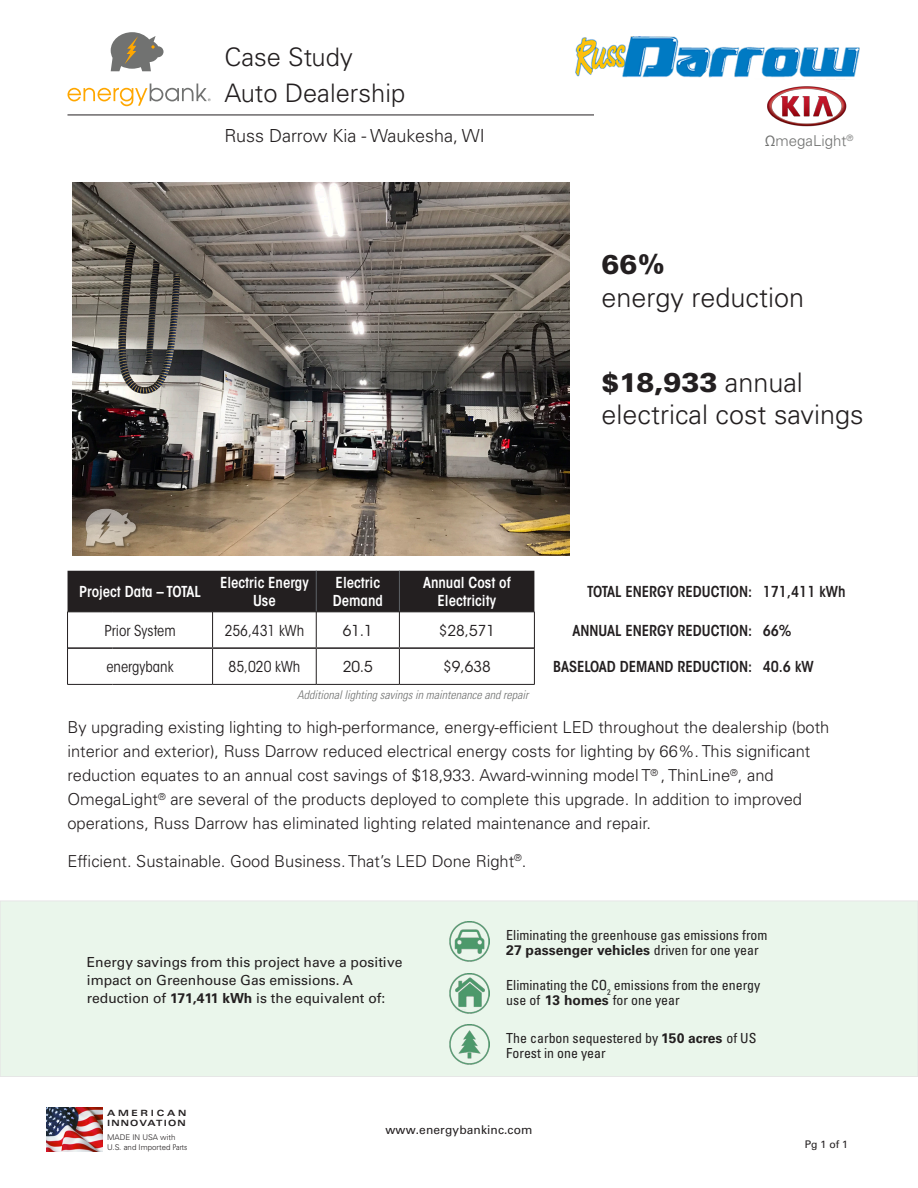
<style>
.page{position:relative;width:918px;height:1188px;background:#fff}
.page>*{position:absolute;margin:0;border:0;box-sizing:border-box;transform-origin:0 0}
.t1{font:300 27px/32.4px "Univers LT Std";color:#231f20}
.t2{font:900 27px "Univers LT Std";color:#231f20}
.t3{font:300 25.5px/36px "Univers LT Std";color:#231f20}
.t4{font:300 18px "Univers LT Std";color:#231f20}
.t5{font:300 16.5px/24px "Univers LT Std";color:#231f20}
.t6{font:600 condensed 15px "ITC Avant Garde Std";color:#231f20}
.t7{font:600 condensed 15px/18px "ITC Avant Garde Std";color:#fff;text-align:center}
.t8{font:condensed 15px "ITC Avant Garde Std";color:#231f20}
.t9{font:15px "ITC Avant Garde Std";color:#231f20}
.t10{font:300 15px "Univers LT Std";color:#717271}
.t11{font:condensed 13.95px/15.3px "Univers LT Std";color:#231f20}
.t12{font:13.95px/18px "Univers LT Std";color:#231f20}
.t13{font:italic 300 condensed 12px "Univers LT Std";color:#717271}
.t14{font:12px "Univers LT Std";letter-spacing:.01em;color:#231f20}
.t15{font:10.5px "Univers LT Std";color:#231f20}
.t16{font:700 expanded 8.55px "Univers LT Std";letter-spacing:.14em;color:#231f20}
.t17{font:700 expanded 8.55px "Univers LT Std";letter-spacing:.32em;color:#231f20}
.t18{font:300 7.8px/10.1px "Univers LT Std";color:#231f20}
.s1{font-weight:400}
.s2{font-weight:900}
.s3{font-weight:700}
.s4{font-weight:700;font-stretch:normal}
.s5{font-stretch:condensed}
</style>
<div class="page">
<hr style="left:68px;top:115px;width:526px;height:1px;background:#231f20">
<svg style="left:111px;top:32px;width:53px;height:39px"></svg>
<svg style="left:68px;top:84px;width:143px;height:22px"></svg>
<img style="left:72px;top:183px;width:497px;height:373px">
<div style="left:68px;top:571px;width:466px;height:41px;background:#231f20"></div>
<hr style="left:316px;top:571px;width:1px;height:41px;background:#5e6367">
<hr style="left:399px;top:571px;width:1px;height:41px;background:#5e6367">
<hr style="left:67px;top:612px;width:45px;height:1px;background:#231f20">
<hr style="left:67px;top:612px;width:1px;height:36px;background:#231f20">
<hr style="left:112px;top:612px;width:101px;height:1px;background:#231f20">
<hr style="left:67px;top:648px;width:1px;height:36px;background:#231f20">
<hr style="left:213px;top:612px;width:103px;height:1px;background:#231f20">
<hr style="left:212px;top:612px;width:1px;height:35px;background:#231f20">
<hr style="left:316px;top:612px;width:83px;height:1px;background:#231f20">
<hr style="left:316px;top:612px;width:1px;height:35px;background:#231f20">
<hr style="left:399px;top:612px;width:136px;height:1px;background:#231f20">
<hr style="left:399px;top:612px;width:1px;height:35px;background:#231f20">
<hr style="left:212px;top:649px;width:1px;height:35px;background:#231f20">
<hr style="left:316px;top:649px;width:1px;height:35px;background:#231f20">
<hr style="left:399px;top:649px;width:1px;height:35px;background:#231f20">
<hr style="left:67px;top:684px;width:45px;height:1px;background:#231f20">
<hr style="left:112px;top:684px;width:101px;height:1px;background:#231f20">
<hr style="left:213px;top:684px;width:103px;height:1px;background:#231f20">
<hr style="left:316px;top:684px;width:83px;height:1px;background:#231f20">
<hr style="left:399px;top:684px;width:136px;height:1px;background:#231f20">
<hr style="left:534px;top:612px;width:1px;height:36px;background:#231f20">
<hr style="left:534px;top:648px;width:1px;height:36px;background:#231f20">
<hr style="left:68px;top:647px;width:44px;height:2px;background:#231f20">
<hr style="left:112px;top:647px;width:101px;height:2px;background:#231f20">
<hr style="left:213px;top:647px;width:103px;height:2px;background:#231f20">
<hr style="left:316px;top:647px;width:83px;height:2px;background:#231f20">
<hr style="left:399px;top:647px;width:135px;height:2px;background:#231f20">
<div style="left:0;top:901px;width:918px;height:176px;background:#eaf6eb"></div>
<img style="left:449px;top:973px;width:40px;height:40px">
<img style="left:449px;top:1025px;width:40px;height:40px">
<img style="left:449px;top:922px;width:40px;height:40px">
<img style="left:85px;top:508px;width:54px;height:42px">
<img style="left:575px;top:36px;width:285px;height:44px">
<img style="left:767px;top:86px;width:80px;height:41px">
<img style="left:46px;top:1107px;width:57px;height:45px">
<p class="t3" style="left:224px;top:39px;width:182px">Case Study<br>Auto Dealership</p>
<p class="t4" style="left:224px;top:124px;width:262px">Russ Darrow Kia - Waukesha, WI</p>
<p class="t10" style="left:765px;top:132px;width:90px"><span class="s1">Ω</span>megaLight<sup>®</sup></p>
<p class="t2" style="left:602px;top:248px;width:65px">66%</p>
<p class="t1" style="left:602px;top:281px;width:204px">energy reduction</p>
<p class="t1" style="left:602px;top:366px;width:263px"><span class="s2">$18,933</span> annual electrical cost savings</p>
<p class="t7" style="left:79px;top:582px;width:123px">Project Data – TOTAL</p>
<p class="t7" style="left:220px;top:573px;width:90px">Electric Energy<br>Use</p>
<p class="t7" style="left:336px;top:573px;width:46px">Electric</p>
<p class="t7" style="left:333px;top:591px;width:52px">Demand</p>
<p class="t7" style="left:423px;top:573px;width:89px">Annual Cost of<br>Electricity</p>
<p class="t6" style="left:587px;top:582px;width:167px">TOTAL ENERGY REDUCTION:</p>
<p class="t6" style="left:763px;top:582px;width:84px">171,411 kWh</p>
<p class="t8" style="left:104px;top:621px;width:73px">Prior System</p>
<p class="t8" style="left:225px;top:621px;width:81px">256,431 kWh</p>
<p class="t9" style="left:343px;top:621px;width:32px">61.1</p>
<p class="t9" style="left:439px;top:621px;width:58px">$28,571</p>
<p class="t6" style="left:572px;top:621px;width:181px">ANNUAL ENERGY REDUCTION:</p>
<p class="t6" style="left:763px;top:621px;width:30px">66%</p>
<p class="t8" style="left:106px;top:657px;width:69px">energybank</p>
<p class="t8" style="left:229px;top:657px;width:73px">85,020 kWh</p>
<p class="t9" style="left:343px;top:657px;width:32px">20.5</p>
<p class="t9" style="left:443px;top:657px;width:49px">$9,638</p>
<p class="t6" style="left:553px;top:657px;width:200px">BASELOAD DEMAND REDUCTION:</p>
<p class="t6" style="left:763px;top:657px;width:52px">40.6 kW</p>
<p class="t13" style="left:297px;top:688px;width:233px">Additional lighting savings in maintenance and repair</p>
<p class="t5" style="left:67px;top:715px;width:764px">By upgrading existing lighting to high-performance, energy-efficient LED throughout the dealership (both interior and exterior), Russ Darrow reduced electrical energy costs for lighting by 66%. This significant reduction equates to an annual cost savings of $18,933. Award-winning model T<sup>®</sup> , ThinLine<sup>®</sup>, and OmegaLight<sup>®</sup> are several of the products deployed to complete this upgrade. In addition to improved operations, Russ Darrow has eliminated lighting related maintenance and repair.</p>
<p class="t5" style="left:67px;top:849px;width:461px">Efficient. Sustainable. Good Business. That’s LED Done Right<sup>®</sup>.</p>
<p class="t12" style="left:87px;top:953px;width:317px">Energy savings from this project have a positive impact on Greenhouse Gas emissions. A reduction of <span class="s3">171,411 kWh</span> is the equivalent of:</p>
<p class="t11" style="left:506px;top:927px;width:263px">Eliminating the greenhouse gas emissions from<br><span class="s4">27 passenger vehicles</span> driven for one year</p>
<p class="t11" style="left:506px;top:977px;width:256px">Eliminating the CO<sub>2</sub> emissions from the energy use of <span class="s4">13 homes</span> for one year</p>
<p class="t11" style="left:506px;top:1030px;width:252px">The carbon sequestered by <span class="s4">150 acres</span> of US<br>Forest in one year</p>
<p class="t17" style="left:107px;top:1108px;width:81px">AMERICAN</p>
<p class="t16" style="left:107px;top:1118px;width:80px">INNOVATION</p>
<p class="t18" style="left:107px;top:1132px;width:82px">MADE IN USA with<br>U.S. and Imported <span class="s5">Parts</span></p>
<p class="t14" style="left:385px;top:1122px;width:149px">www.energybankinc.com</p>
<p class="t15" style="left:805px;top:1138px;width:45px">Pg 1 of 1</p>
</div>
